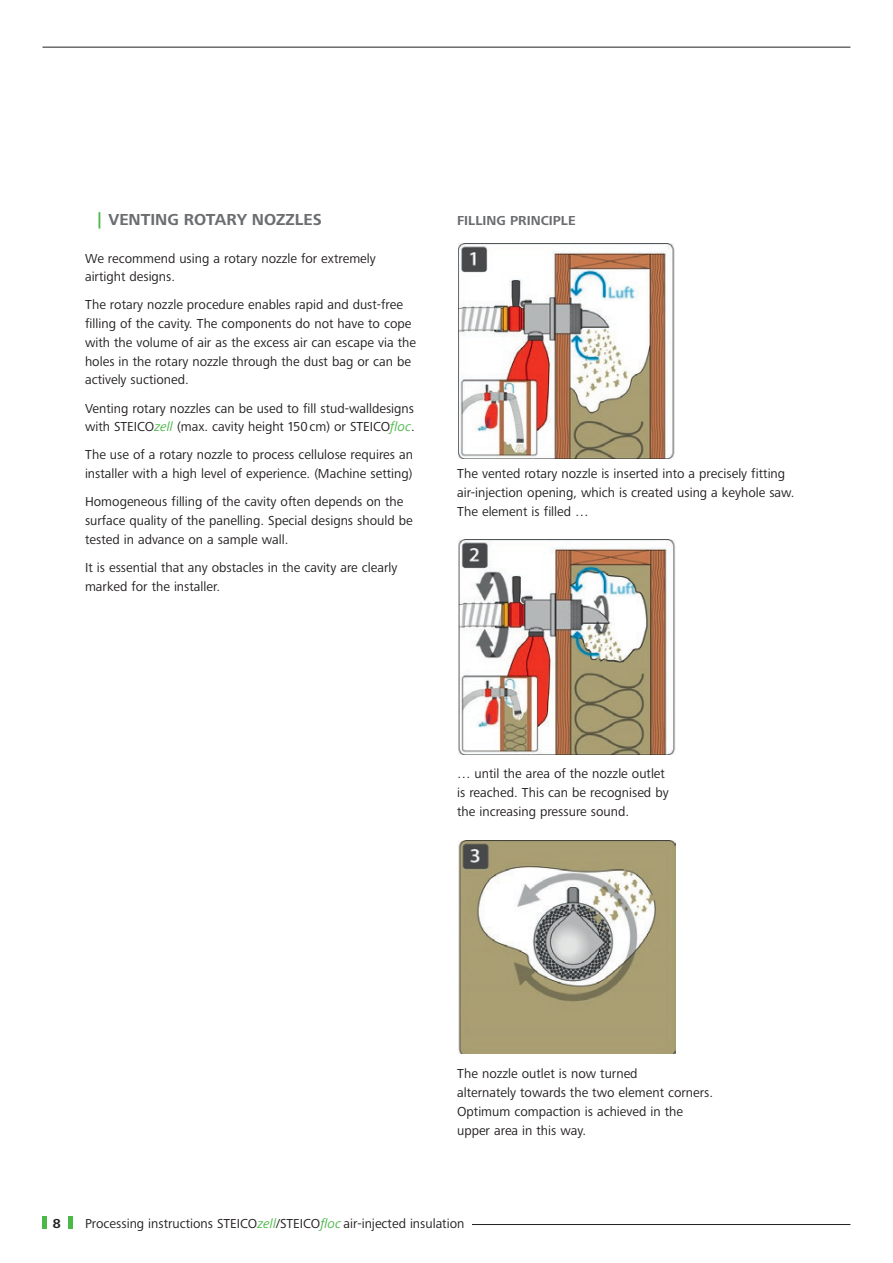
<style>
.page{position:relative;width:893px;height:1263px;background:#fff}
.page>*{position:absolute;margin:0;border:0;box-sizing:border-box;transform-origin:0 0}
.t1{font:700 16.5px "Frutiger Next Pro";color:#6c6d70}
.t2{font:13.5px/18.8px "Frutiger Next Pro";color:#231f20}
.t3{font:700 13.5px "Frutiger Next Pro";color:#6c6d70}
.t4{font:700 13.5px "Frutiger Next Pro";color:#231f20}
.s1{color:#4cb848}
.s2{font-style:italic;color:#4cb848}
</style>
<div class="page">
<hr style="left:43px;top:47px;width:807px;height:1px;background:#231f20">
<hr style="left:472px;top:1224px;width:378px;height:1px;background:#231f20">
<hr style="left:43px;top:1216px;width:4px;height:13px;background:#4cb848">
<div style="left:68px;top:1216px;width:5px;height:13px;background:#4cb848"></div>
<img style="left:458px;top:244px;width:217px;height:215px">
<img style="left:458px;top:539px;width:217px;height:215px">
<img style="left:458px;top:840px;width:217px;height:214px">
<p class="t1" style="left:98px;top:210px;width:225px"><span class="s1">|</span> VENTING ROTARY NOZZLES</p>
<p class="t2" style="left:85px;top:249px;width:292px">We recommend using a rotary nozzle for extremely airtight designs.</p>
<p class="t2" style="left:85px;top:296px;width:332px">The rotary nozzle procedure enables rapid and dust-free filling of the cavity. The components do not have to cope with the volume of air as the excess air can escape via the holes in the rotary nozzle through the dust bag or can be actively suctioned.</p>
<p class="t2" style="left:85px;top:399px;width:331px">Venting rotary nozzles can be used to fill stud-walldesigns with STEICO<span class="s2">zell</span> (max. cavity height 150cm) or STEICO<span class="s2">floc</span>.</p>
<p class="t2" style="left:85px;top:446px;width:330px">The use of a rotary nozzle to process cellulose requires an installer with a high level of experience. (Machine setting)</p>
<p class="t2" style="left:85px;top:492px;width:329px">Homogeneous filling of the cavity often depends on the surface quality of the panelling. Special designs should be tested in advance on a sample wall.</p>
<p class="t2" style="left:85px;top:558px;width:314px">It is essential that any obstacles in the cavity are clearly marked for the installer.</p>
<p class="t3" style="left:457px;top:213px;width:120px">FILLING PRINCIPLE</p>
<p class="t2" style="left:457px;top:464px;width:339px">The vented rotary nozzle is inserted into a precisely fitting air-injection opening, which is created using a keyhole saw.<br>The element is filled …</p>
<p class="t2" style="left:457px;top:764px;width:213px">… until the area of the nozzle outlet is reached. This can be recognised by the increasing pressure sound.</p>
<p class="t2" style="left:457px;top:1064px;width:258px">The nozzle outlet is now turned<br>alternately towards the two element corners.<br>Optimum compaction is achieved in the upper area in this way.</p>
<p class="t4" style="left:53px;top:1216px;width:9px">8</p>
<p class="t2" style="left:85px;top:1214px;width:381px">Processing instructions STEICO<span class="s2">zell</span>/STEICO<span class="s2">floc</span> air-injected insulation</p>
</div>
